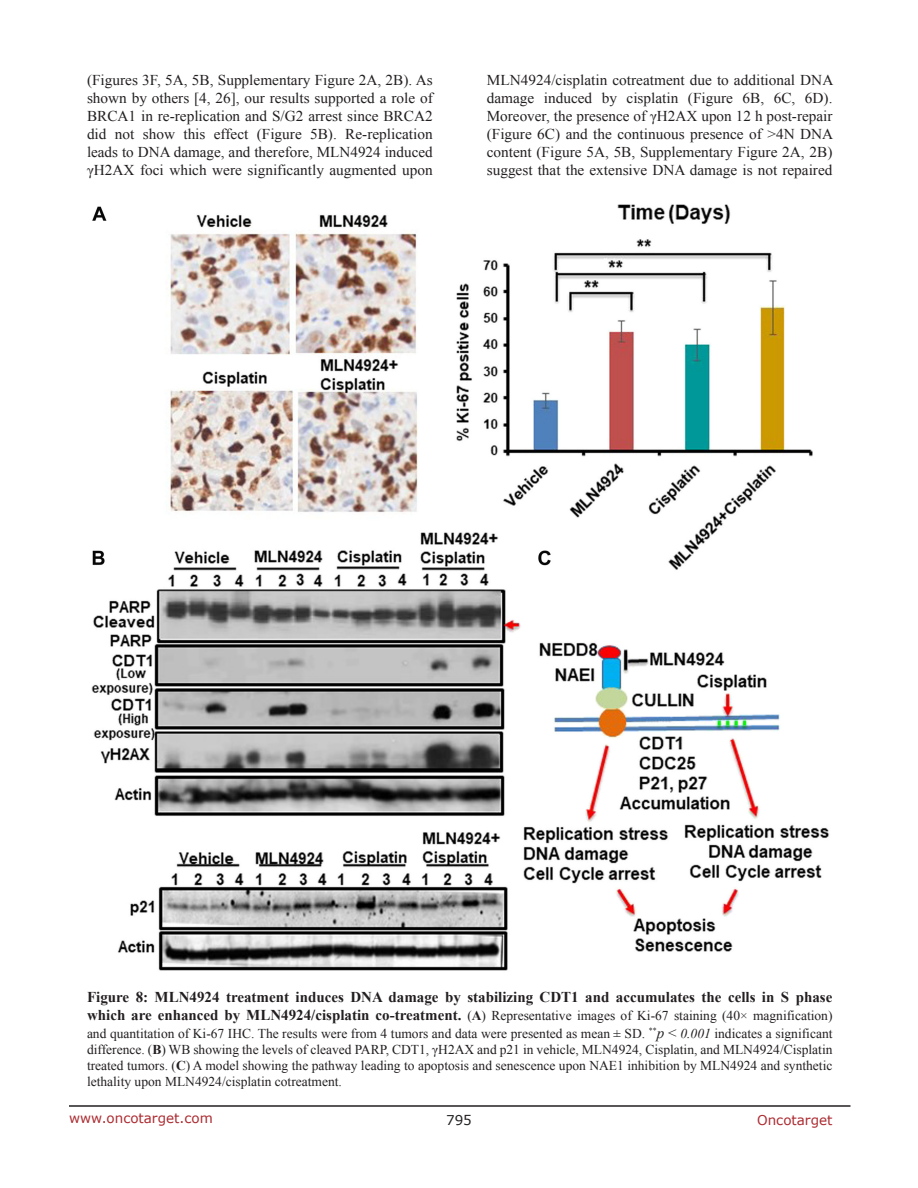
<style>
.page{position:relative;width:918px;height:1188px;background:#fff}
.page>*{position:absolute;margin:0;border:0;box-sizing:border-box;transform-origin:0 0}
.BodyText{font:15px/18px "Times New Roman";color:#231f20;text-align:justify}
.FigureText{font:700 15px "Times New Roman";color:#231f20}
.FigureText-2{font:13.5px/16.2px "Times New Roman";color:#231f20}
.t1{font:13.5px "Verdana";color:#ac2b31}
.t2{font:13.5px "Verdana";color:#231f20}
.s1{font-weight:700;font-size:15px}
.s2{font-weight:700}
.s3{font-style:italic;font-size:15px}
.s4{font-size:15px}
.s5{font-style:italic}
</style>
<div class="page">
<hr style="left:69px;top:1105px;width:781px;height:2px;background:#231f20">
<img style="left:91px;top:204px;width:738px;height:767px">
<p class="BodyText" style="left:87px;top:71px;width:347px">(Figures 3F, 5A, 5B, Supplementary Figure 2A, 2B). As shown by others [4, 26], our results supported a role of BRCA1 in re-replication and S/G2 arrest since BRCA2 did not show this effect (Figure 5B). Re-replication leads to DNA damage, and therefore, MLN4924 induced γH2AX foci which were significantly augmented upon</p>
<p class="BodyText" style="left:487px;top:71px;width:348px">MLN4924/cisplatin cotreatment due to additional DNA damage induced by cisplatin (Figure 6B, 6C, 6D).<br>Moreover, the presence of γH2AX upon 12 h post-repair (Figure 6C) and the continuous presence of &gt;4N DNA content (Figure 5A, 5B, Supplementary Figure 2A, 2B) suggest that the extensive DNA damage is not repaired</p>
<p class="FigureText" style="left:87px;top:986px;width:747px">Figure 8: MLN4924 treatment induces DNA damage by stabilizing CDT1 and accumulates the cells in S phase</p>
<p class="FigureText-2" style="left:87px;top:1006px;width:747px;line-height:18px"><span class="s1">which are enhanced by MLN4924/cisplatin co-treatment.</span> (<span class="s2">A</span>) Representative images of Ki-67 staining (40× magnification) and quantitation of Ki-67 IHC. The results were from 4 tumors and data were presented as mean ± SD. <sup>**</sup><span class="s3">p</span> <span class="s4">&lt;</span> <span class="s5">0.001</span> indicates a significant</p>
<p class="FigureText-2" style="left:87px;top:1041px;width:747px;text-align:justify">difference. (<span class="s2">B</span>) WB showing the levels of cleaved PARP, CDT1, γH2AX and p21 in vehicle, MLN4924, Cisplatin, and MLN4924/Cisplatin treated tumors. (<span class="s2">C</span>) A model showing the pathway leading to apoptosis and senescence upon NAE1 inhibition by MLN4924 and synthetic lethality upon MLN4924/cisplatin cotreatment.</p>
<p class="t1" style="left:69px;top:1109px;width:145px">www.oncotarget.com</p>
<p class="t2" style="left:446px;top:1111px;width:27px">795</p>
<p class="t1" style="left:757px;top:1111px;width:77px">Oncotarget</p>
</div>
